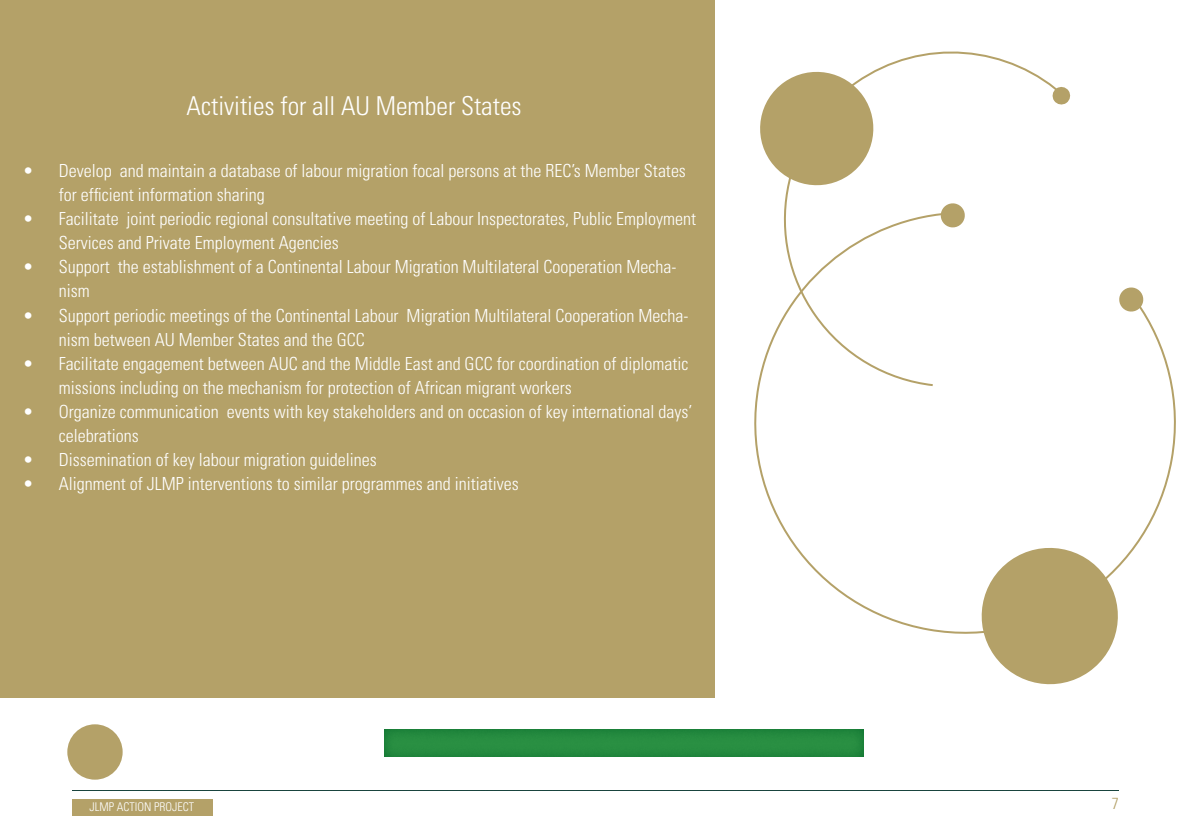
<style>
.page{position:relative;width:1191px;height:840px;background:#fff}
.page>*{position:absolute;margin:0;border:0;box-sizing:border-box;transform-origin:0 0}
.t1{font:300 condensed 26px "Univers LT Std";color:#fff}
.t2{font:300 condensed 18px/24px "Univers LT Std";color:#fff}
.t3{font:300 condensed 16px "Univers LT Std";color:#b4a168}
.t4{font:300 condensed 12px "Univers LT Std";color:#fff}
</style>
<div class="page">
<div style="left:72px;top:798px;width:141px;height:16px;background:#b4a168"></div>
<div style="left:0;top:0;width:714px;height:696px;background:#b4a168"></div>
<svg style="left:754px;top:312px;width:422px;height:322px"></svg>
<svg style="left:1119px;top:287px;width:26px;height:25px"></svg>
<svg style="left:762px;top:51px;width:306px;height:336px"></svg>
<svg style="left:1051px;top:86px;width:20px;height:20px"></svg>
<svg style="left:760px;top:64px;width:121px;height:129px"></svg>
<svg style="left:972px;top:538px;width:155px;height:147px"></svg>
<svg style="left:384px;top:729px;width:480px;height:28px;background:#248a3f"></svg>
<div style="left:67px;top:724px;width:56px;height:55px;background:#b4a168;border-radius:50%"></div>
<hr style="left:1190px;top:0;width:1px;height:839px;background:#b4a168">
<p class="t1" style="left:187px;top:90px;width:337px">Activities for all AU Member States</p>
<p class="t2" style="left:59px;top:159px;width:629px;text-indent:-36px">• Develop and maintain a database of labour migration focal persons at the REC’s Member States for efficient information sharing</p>
<p class="t2" style="left:59px;top:207px;width:639px;text-indent:-36px">• Facilitate joint periodic regional consultative meeting of Labour Inspectorates, Public Employment<br>Services and Private Employment Agencies</p>
<p class="t2" style="left:59px;top:255px;width:619px;text-indent:-36px">• Support the establishment of a Continental Labour Migration Multilateral Cooperation Mecha&shy;nism</p>
<p class="t2" style="left:59px;top:303px;width:631px;text-indent:-36px">• Support periodic meetings of the Continental Labour Migration Multilateral Cooperation Mecha&shy;nism between AU Member States and the GCC</p>
<p class="t2" style="left:59px;top:351px;width:631px;text-indent:-36px">• Facilitate engagement between AUC and the Middle East and GCC for coordination of diplomatic missions including on the mechanism for protection of African migrant workers</p>
<p class="t2" style="left:59px;top:399px;width:635px;text-indent:-36px">• Organize communication events with key stakeholders and on occasion of key international days’ celebrations</p>
<p class="t2" style="left:23px;top:447px;width:355px">• Dissemination of key labour migration guidelines</p>
<p class="t2" style="left:23px;top:471px;width:497px">• Alignment of JLMP interventions to similar programmes and initiatives</p>
<p class="t4" style="left:89px;top:799px;width:106px">JLMP ACTION PROJECT</p>
<p class="t3" style="left:1111px;top:792px;width:9px">7</p>
</div>
